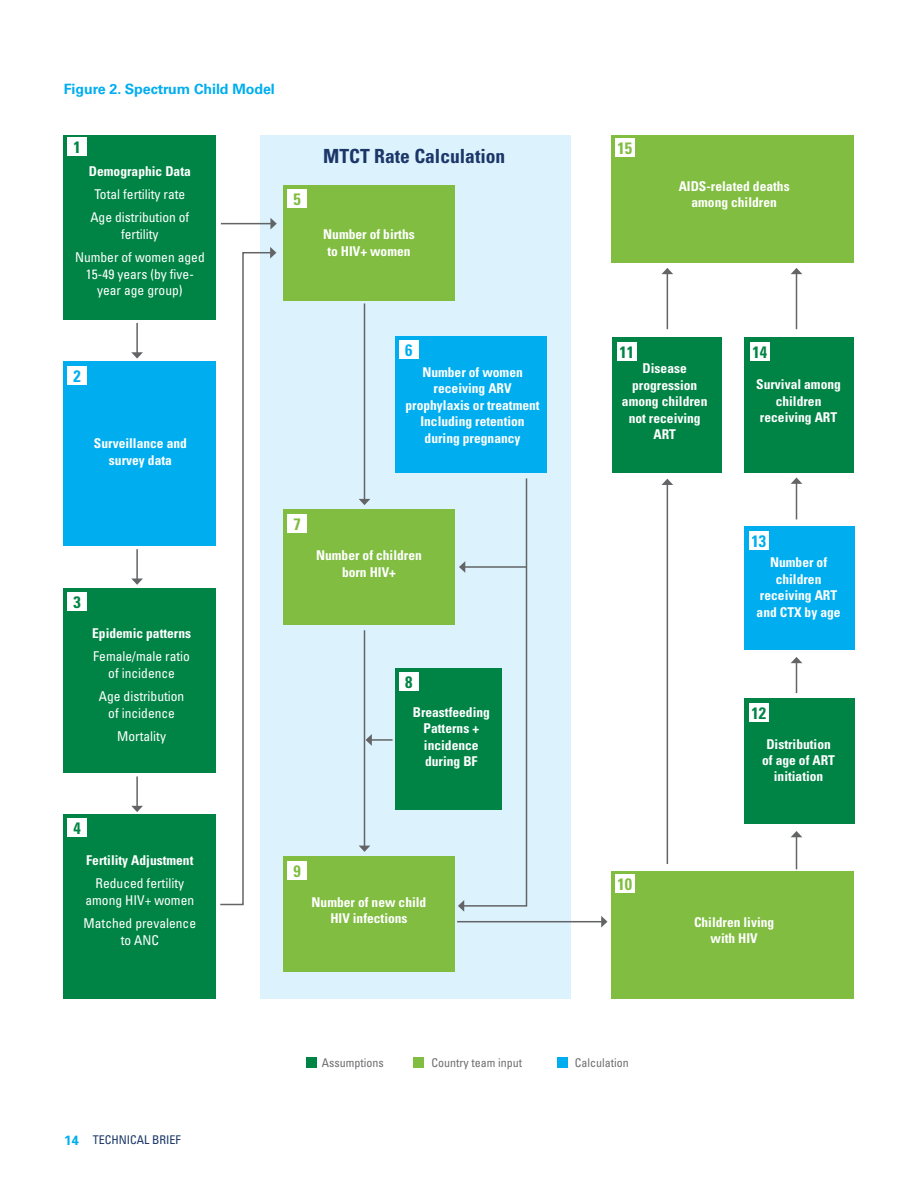
<style>
.page{position:relative;width:918px;height:1188px;background:#fff}
.page>*{position:absolute;margin:0;border:0;box-sizing:border-box;transform-origin:0 0}
.t1{font:700 condensed 19.5px "Univers LT Std";color:#1b3668}
.t2{font:700 condensed 16.5px "Univers";color:#008445}
.t3{font:700 condensed 16.5px "Univers";color:#81bd41}
.t4{font:700 condensed 16.5px "Univers";color:#00aeef}
.t5{font:700 14.25px "Univers LT Std";letter-spacing:-.005em;color:#00aeef}
.t6{font:700 condensed 13.5px/16.5px "Univers LT Std";color:#fff;text-align:center}
.t7{font:condensed 13.5px/16.5px "Univers LT Std";color:#fff;text-align:center}
.t8{font:condensed 12px "Univers LT Std";color:#6d6e71}
.t9{font:condensed 12px "Univers";color:#1b3668}
.s1{font-weight:700;font-stretch:normal;font-size:13.5px;color:#00aeef}
</style>
<div class="page">
<div style="left:260px;top:135px;width:311px;height:864px;background:#dcf2fd"></div>
<div style="left:64px;top:135px;width:152px;height:184px;background:#008445"></div>
<div style="left:283px;top:185px;width:171px;height:116px;background:#81bd41"></div>
<div style="left:283px;top:509px;width:171px;height:116px;background:#81bd41"></div>
<div style="left:283px;top:856px;width:171px;height:116px;background:#81bd41"></div>
<div style="left:612px;top:872px;width:242px;height:127px;background:#81bd41"></div>
<div style="left:612px;top:135px;width:242px;height:127px;background:#81bd41"></div>
<div style="left:395px;top:337px;width:151px;height:136px;background:#00aeef"></div>
<div style="left:744px;top:526px;width:110px;height:124px;background:#00aeef"></div>
<div style="left:395px;top:668px;width:107px;height:142px;background:#008445"></div>
<div style="left:744px;top:698px;width:110px;height:126px;background:#008445"></div>
<div style="left:612px;top:337px;width:110px;height:135px;background:#008445"></div>
<div style="left:744px;top:337px;width:110px;height:135px;background:#008445"></div>
<div style="left:64px;top:362px;width:152px;height:184px;background:#00aeef"></div>
<div style="left:64px;top:589px;width:152px;height:184px;background:#008445"></div>
<div style="left:64px;top:815px;width:152px;height:184px;background:#008445"></div>
<div style="left:68px;top:138px;width:19px;height:18px;background:#fff"></div>
<div style="left:287px;top:189px;width:20px;height:18px;background:#fff"></div>
<div style="left:615px;top:138px;width:20px;height:19px;background:#fff"></div>
<div style="left:615px;top:875px;width:19px;height:18px;background:#fff"></div>
<div style="left:287px;top:514px;width:20px;height:18px;background:#fff"></div>
<div style="left:287px;top:861px;width:20px;height:19px;background:#fff"></div>
<div style="left:68px;top:367px;width:19px;height:18px;background:#fff"></div>
<div style="left:399px;top:341px;width:20px;height:18px;background:#fff"></div>
<div style="left:68px;top:592px;width:19px;height:19px;background:#fff"></div>
<div style="left:399px;top:672px;width:20px;height:19px;background:#fff"></div>
<div style="left:617px;top:343px;width:20px;height:18px;background:#fff"></div>
<div style="left:750px;top:343px;width:20px;height:18px;background:#fff"></div>
<div style="left:749px;top:703px;width:19px;height:19px;background:#fff"></div>
<div style="left:749px;top:532px;width:19px;height:18px;background:#fff"></div>
<div style="left:68px;top:819px;width:19px;height:18px;background:#fff"></div>
<div style="left:306px;top:1057px;width:11px;height:11px;background:#008445"></div>
<div style="left:413px;top:1057px;width:11px;height:11px;background:#81bd41"></div>
<div style="left:557px;top:1057px;width:11px;height:11px;background:#00aeef"></div>
<hr style="left:136px;top:323px;width:2px;height:30px;background:#636466">
<svg style="left:131px;top:352px;width:12px;height:7px"></svg>
<hr style="left:221px;top:223px;width:50px;height:1px;background:#636466">
<svg style="left:270px;top:218px;width:7px;height:12px"></svg>
<hr style="left:457px;top:921px;width:145px;height:1px;background:#636466">
<svg style="left:601px;top:916px;width:7px;height:12px"></svg>
<hr style="left:364px;top:303px;width:1px;height:197px;background:#636466">
<svg style="left:359px;top:499px;width:11px;height:6px"></svg>
<hr style="left:364px;top:630px;width:1px;height:216px;background:#636466">
<svg style="left:359px;top:846px;width:11px;height:6px"></svg>
<hr style="left:136px;top:549px;width:2px;height:30px;background:#636466">
<svg style="left:132px;top:579px;width:11px;height:6px"></svg>
<hr style="left:371px;top:739px;width:22px;height:2px;background:#636466">
<svg style="left:366px;top:734px;width:6px;height:12px"></svg>
<hr style="left:136px;top:776px;width:2px;height:31px;background:#636466">
<svg style="left:131px;top:806px;width:12px;height:6px"></svg>
<hr style="left:667px;top:484px;width:1px;height:380px;background:#636466">
<svg style="left:661px;top:479px;width:12px;height:6px"></svg>
<hr style="left:667px;top:273px;width:1px;height:56px;background:#636466">
<svg style="left:662px;top:268px;width:11px;height:6px"></svg>
<hr style="left:796px;top:273px;width:1px;height:56px;background:#636466">
<svg style="left:791px;top:268px;width:11px;height:6px"></svg>
<hr style="left:796px;top:483px;width:1px;height:36px;background:#636466">
<svg style="left:791px;top:478px;width:11px;height:6px"></svg>
<hr style="left:796px;top:662px;width:1px;height:31px;background:#636466">
<svg style="left:791px;top:657px;width:11px;height:6px"></svg>
<hr style="left:796px;top:837px;width:1px;height:32px;background:#636466">
<svg style="left:791px;top:831px;width:11px;height:6px"></svg>
<svg style="left:220px;top:247px;width:56px;height:659px"></svg>
<svg style="left:458px;top:478px;width:70px;height:434px"></svg>
<p class="t5" style="left:64px;top:81px;width:213px">Figure 2. Spectrum Child Model</p>
<p class="t2" style="left:74px;top:137px;width:9px">1</p>
<p class="t6" style="left:89px;top:163px;width:103px">Demographic Data</p>
<p class="t7" style="left:90px;top:182px;width:100px;line-height:23.2px;text-align:left">Total fertility rate<br>Age distribution of</p>
<p class="t7" style="left:75px;top:222px;width:131px;line-height:23.2px">fertility<br>Number of women aged</p>
<p class="t7" style="left:86px;top:265px;width:109px">15-49 years (by five&shy;year age group)</p>
<p class="t3" style="left:293px;top:189px;width:9px">5</p>
<p class="t4" style="left:74px;top:366px;width:9px">2</p>
<p class="t6" style="left:94px;top:435px;width:95px">Surveillance and survey data</p>
<h1 class="t1" style="left:323px;top:144px;width:184px">MTCT Rate Calculation</h1>
<p class="t6" style="left:323px;top:226px;width:93px">Number of births to HIV+ women</p>
<p class="t4" style="left:405px;top:340px;width:9px">6</p>
<p class="t3" style="left:617px;top:138px;width:16px">15</p>
<p class="t6" style="left:679px;top:177px;width:112px">AIDS-related deaths among children</p>
<p class="t2" style="left:620px;top:342px;width:16px">11</p>
<p class="t2" style="left:752px;top:342px;width:16px">14</p>
<p class="t6" style="left:406px;top:364px;width:136px">Number of women receiving ARV prophylaxis or treatment<br>Including retention during pregnancy</p>
<p class="t6" style="left:622px;top:360px;width:87px">Disease progression among children not receiving<br>ART</p>
<p class="t6" style="left:756px;top:376px;width:86px">Survival among children receiving ART</p>
<p class="t2" style="left:74px;top:592px;width:9px">3</p>
<p class="t6" style="left:92px;top:625px;width:100px">Epidemic patterns</p>
<p class="t7" style="left:93px;top:648px;width:98px">Female/male ratio of incidence</p>
<p class="t7" style="left:99px;top:688px;width:87px">Age distribution of incidence</p>
<p class="t7" style="left:117px;top:728px;width:50px">Mortality</p>
<p class="t2" style="left:74px;top:818px;width:9px">4</p>
<p class="t6" style="left:86px;top:852px;width:109px">Fertility Adjustment</p>
<p class="t7" style="left:86px;top:875px;width:110px">Reduced fertility among HIV+ women</p>
<p class="t7" style="left:84px;top:915px;width:114px">Matched prevalence to ANC</p>
<p class="t3" style="left:293px;top:514px;width:9px">7</p>
<p class="t6" style="left:316px;top:547px;width:107px">Number of children born HIV+</p>
<p class="t2" style="left:405px;top:672px;width:9px">8</p>
<p class="t6" style="left:413px;top:704px;width:79px">Breastfeeding<br>Patterns + incidence during BF</p>
<p class="t3" style="left:293px;top:861px;width:9px">9</p>
<p class="t6" style="left:312px;top:893px;width:116px">Number of new child<br>HIV infections</p>
<p class="t3" style="left:617px;top:874px;width:16px">10</p>
<p class="t4" style="left:751px;top:531px;width:16px">13</p>
<p class="t6" style="left:757px;top:554px;width:85px">Number of children receiving ART and CTX by age</p>
<p class="t2" style="left:751px;top:703px;width:16px">12</p>
<p class="t6" style="left:762px;top:735px;width:74px">Distribution of age of ART initiation</p>
<p class="t6" style="left:694px;top:913px;width:82px">Children living with HIV</p>
<p class="t9" style="left:64px;top:1132px;width:118px"><span class="s1">14</span> TECHNICAL BRIEF</p>
<p class="t8" style="left:322px;top:1055px;width:63px">Assumptions</p>
<p class="t8" style="left:432px;top:1055px;width:92px">Country team input</p>
<p class="t8" style="left:575px;top:1055px;width:55px">Calculation</p>
</div>
